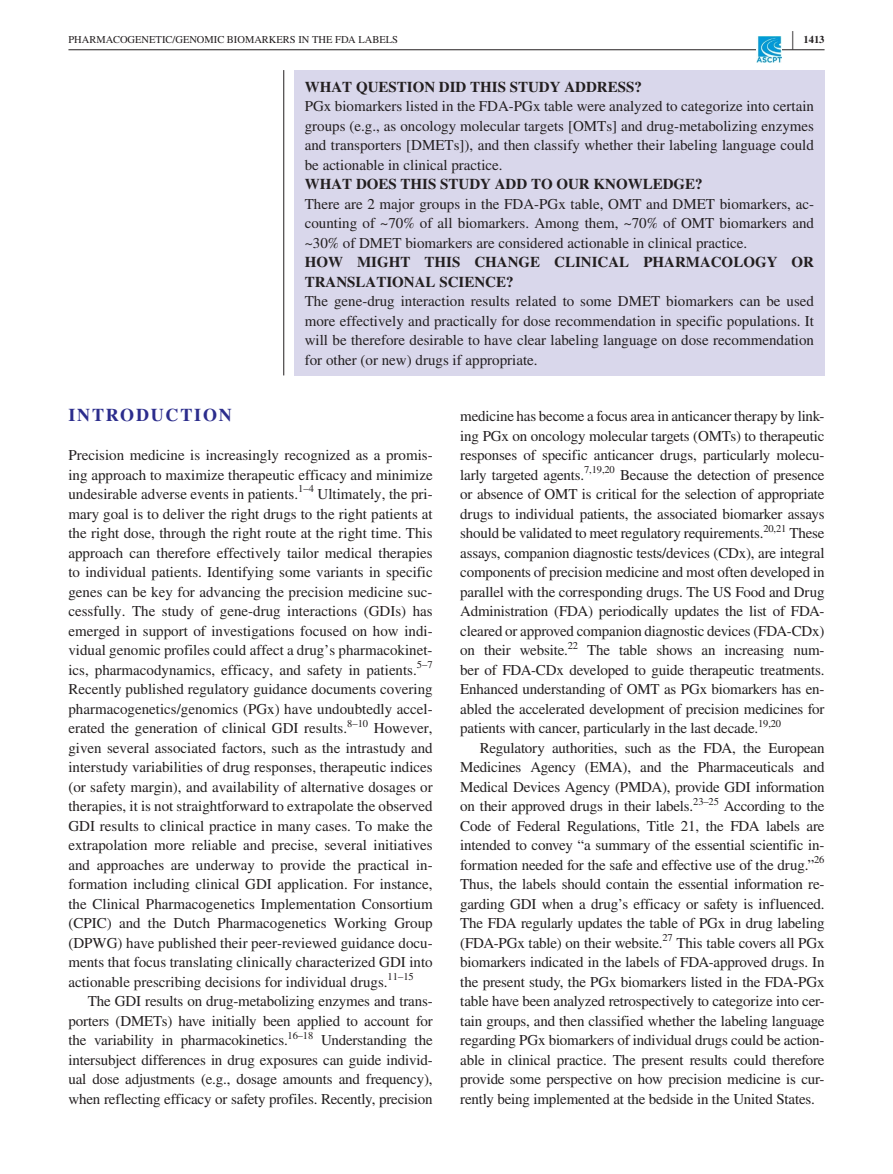
<style>
.page{position:relative;width:893px;height:1174px;background:#fff}
.page>*{position:absolute;margin:0;border:0;box-sizing:border-box;transform-origin:0 0}
.t1{font:700 25.95px "STIX";color:#231f20;scale:.36 1}
.t2{font:700 18px "STIX";letter-spacing:.1em;color:#2c2d8c}
.t3{font:15px/19.5px "STIX";letter-spacing:-.01em;color:#231f20;text-align:justify}
.t4{font:700 15px/19.5px "STIX";color:#231f20}
.t5{font:10.5px "STIX";color:#231f20}
.t6{font:700 10.5px "STIX";color:#231f20}
</style>
<div class="page">
<hr style="left:68px;top:49px;width:756px;height:1px;background:#231f20">
<img style="left:756px;top:37px;width:26px;height:25px">
<div style="left:294px;top:70px;width:530px;height:305px;background:#d9d7eb"></div>
<hr style="left:283px;top:70px;width:1px;height:305px;background:#231f20">
<h1 class="t1" style="left:792px;top:25px;width:7px">|</h1>
<p class="t5" style="left:68px;top:32px;width:331px">PHARMACOGENETIC/GENOMIC BIOMARKERS IN THE FDA LABELS</p>
<p class="t6" style="left:803px;top:33px;width:22px">1413</p>
<p class="t4" style="left:305px;top:77px;width:339px">WHAT QUESTION DID THIS STUDY ADDRESS?</p>
<p class="t3" style="left:305px;top:98px;width:511px">PGx biomarkers listed in the FDA-PGx table were analyzed to categorize into certain groups (e.g., as oncology molecular targets [OMTs] and drug-metabolizing enzymes and transporters [DMETs]), and then classify whether their labeling language could be actionable in clinical practice.</p>
<p class="t4" style="left:305px;top:174px;width:399px">WHAT DOES THIS STUDY ADD TO OUR KNOWLEDGE?</p>
<p class="t3" style="left:305px;top:195px;width:511px">There are 2 major groups in the FDA-PGx table, OMT and DMET biomarkers, ac&shy;counting of ~70% of all biomarkers. Among them, ~70% of OMT biomarkers and ~30% of DMET biomarkers are considered actionable in clinical practice.</p>
<p class="t4" style="left:305px;top:252px;width:511px">HOW MIGHT THIS CHANGE CLINICAL PHARMACOLOGY OR<br>TRANSLATIONAL SCIENCE?</p>
<p class="t3" style="left:305px;top:293px;width:511px">The gene-drug interaction results related to some DMET biomarkers can be used more effectively and practically for dose recommendation in specific populations. It will be therefore desirable to have clear labeling language on dose recommendation for other (or new) drugs if appropriate.</p>
<p class="t2" style="left:68px;top:404px;width:165px">INTRODUCTION</p>
<p class="t3" style="left:68px;top:446px;width:366px">Precision medicine is increasingly recognized as a promis&shy;ing approach to maximize therapeutic efficacy and minimize undesirable adverse events in patients.</p>
<p class="t5" style="left:298px;top:482px;width:17px">1–4</p>
<p class="t3" style="left:68px;top:485px;width:366px;text-indent:249px">Ultimately, the pri&shy;mary goal is to deliver the right drugs to the right patients at the right dose, through the right route at the right time. This approach can therefore effectively tailor medical therapies to individual patients. Identifying some variants in specific genes can be key for advancing the precision medicine suc&shy;cessfully. The study of gene-drug interactions (GDIs) has emerged in support of investigations focused on how indi&shy;vidual genomic profiles could affect a drug’s pharmacokinet&shy;ics, pharmacodynamics, efficacy, and safety in patients.</p>
<p class="t5" style="left:417px;top:657px;width:17px">5–7</p>
<p class="t3" style="left:68px;top:680px;width:366px">Recently published regulatory guidance documents covering pharmacogenetics/genomics (PGx) have undoubtedly accel&shy;erated the generation of clinical GDI results.</p>
<p class="t5" style="left:347px;top:716px;width:22px">8–10</p>
<p class="t3" style="left:68px;top:719px;width:366px;text-indent:305px">However, given several associated factors, such as the intrastudy and interstudy variabilities of drug responses, therapeutic indices (or safety margin), and availability of alternative dosages or therapies, it is not straightforward to extrapolate the observed GDI results to clinical practice in many cases. To make the extrapolation more reliable and precise, several initiatives and approaches are underway to provide the practical in&shy;formation including clinical GDI application. For instance, the Clinical Pharmacogenetics Implementation Consortium (CPIC) and the Dutch Pharmacogenetics Working Group (DPWG) have published their peer-reviewed guidance docu&shy;ments that focus translating clinically characterized GDI into actionable prescribing decisions for individual drugs.</p>
<p class="t5" style="left:388px;top:969px;width:28px">11–15</p>
<p class="t3" style="left:68px;top:992px;width:366px;text-indent:20px">The GDI results on drug-metabolizing enzymes and trans&shy;porters (DMETs) have initially been applied to account for the variability in pharmacokinetics.</p>
<p class="t5" style="left:288px;top:1028px;width:27px">16–18</p>
<p class="t3" style="left:68px;top:1031px;width:366px;text-indent:253px">Understanding the intersubject differences in drug exposures can guide individ&shy;ual dose adjustments (e.g., dosage amounts and frequency), when reflecting efficacy or safety profiles. Recently, precision</p>
<p class="t3" style="left:460px;top:407px;width:366px">medicine has become a focus area in anticancer therapy by link&shy;ing PGx on oncology molecular targets (OMTs) to therapeutic responses of specific anticancer drugs, particularly molecu&shy;larly targeted agents.</p>
<p class="t5" style="left:584px;top:462px;width:32px">7,19,20</p>
<p class="t3" style="left:460px;top:466px;width:366px;text-indent:160px">Because the detection of presence or absence of OMT is critical for the selection of appropriate drugs to individual patients, the associated biomarker assays should be validated to meet regulatory requirements.</p>
<p class="t5" style="left:763px;top:521px;width:25px">20,21</p>
<p class="t3" style="left:460px;top:524px;width:366px;text-indent:329px">These assays, companion diagnostic tests/devices (CDx), are integral components of precision medicine and most often developed in parallel with the corresponding drugs. The US Food and Drug Administration (FDA) periodically updates the list of FDA&shy;cleared or approved companion diagnostic devices (FDA-CDx) on their website.</p>
<p class="t5" style="left:568px;top:638px;width:12px">22</p>
<p class="t3" style="left:460px;top:641px;width:366px;text-indent:127px">The table shows an increasing num&shy;ber of FDA-CDx developed to guide therapeutic treatments.<br>Enhanced understanding of OMT as PGx biomarkers has en&shy;abled the accelerated development of precision medicines for patients with cancer, particularly in the last decade.</p>
<p class="t5" style="left:758px;top:716px;width:25px">19,20</p>
<p class="t3" style="left:460px;top:739px;width:366px;text-indent:20px">Regulatory authorities, such as the FDA, the European Medicines Agency (EMA), and the Pharmaceuticals and Medical Devices Agency (PMDA), provide GDI information on their approved drugs in their labels.</p>
<p class="t5" style="left:693px;top:794px;width:27px">23–25</p>
<p class="t3" style="left:460px;top:797px;width:366px;text-indent:263px">According to the Code of Federal Regulations, Title 21, the FDA labels are intended to convey “a summary of the essential scientific in&shy;formation needed for the safe and effective use of the drug.”</p>
<p class="t5" style="left:814px;top:852px;width:12px">26</p>
<p class="t3" style="left:460px;top:875px;width:366px">Thus, the labels should contain the essential information re&shy;garding GDI when a drug’s efficacy or safety is influenced.<br>The FDA regularly updates the table of PGx in drug labeling (FDA-PGx table) on their website.</p>
<p class="t5" style="left:662px;top:930px;width:12px">27</p>
<p class="t3" style="left:460px;top:934px;width:366px;text-indent:216px">This table covers all PGx biomarkers indicated in the labels of FDA-approved drugs. In the present study, the PGx biomarkers listed in the FDA-PGx table have been analyzed retrospectively to categorize into cer&shy;tain groups, and then classified whether the labeling language regarding PGx biomarkers of individual drugs could be action&shy;able in clinical practice. The present results could therefore provide some perspective on how precision medicine is cur&shy;rently being implemented at the bedside in the United States.</p>
</div>
